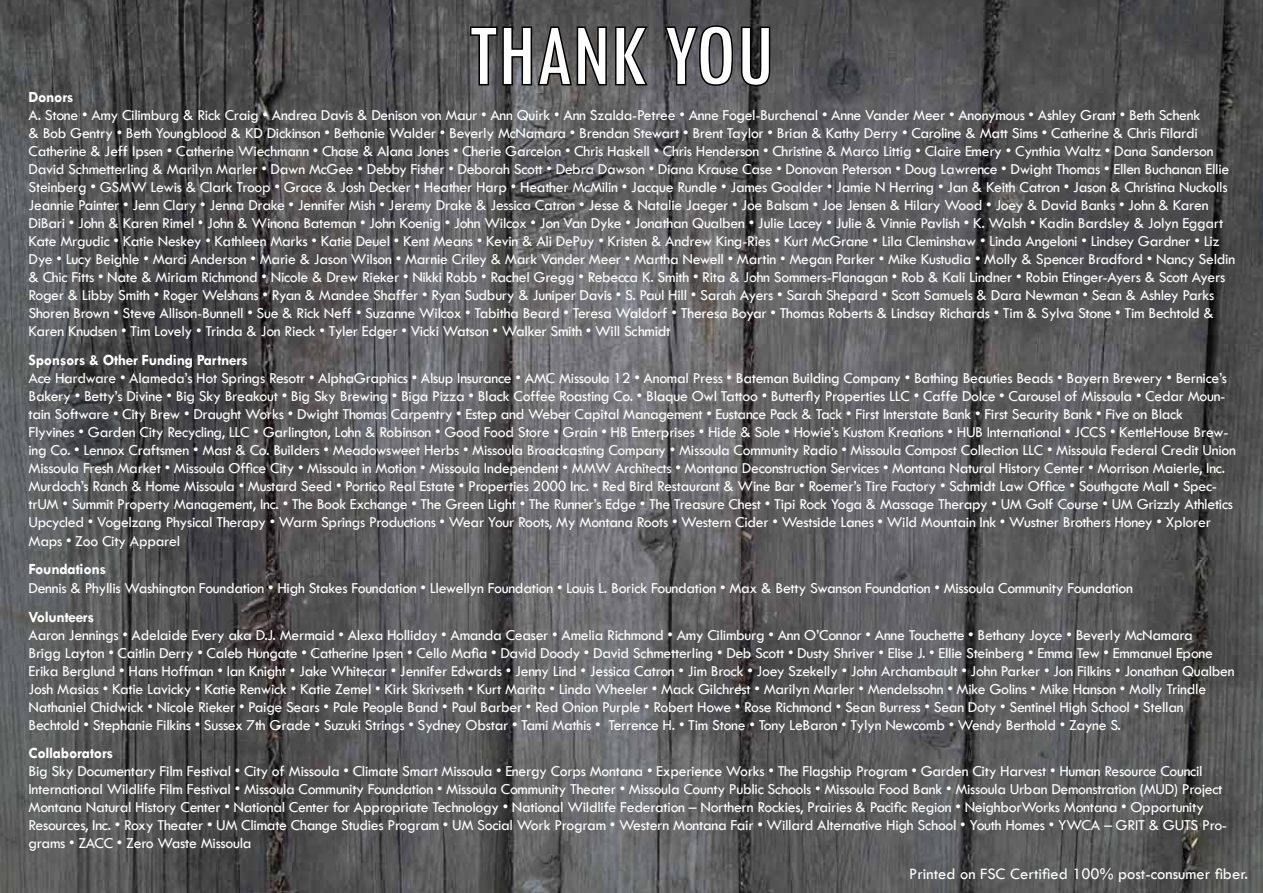
<style>
.page{position:relative;width:1263px;height:893px;background:#fff}
.page>*{position:absolute;margin:0;border:0;box-sizing:border-box;transform-origin:0 0}
.t1{font:condensed 90px "Tw Cen";color:#fff}
.t2{font:16.5px "Tw Cen";color:#fff}
.t3{font:15.75px/18px "Tw Cen";letter-spacing:-.02em;color:#fff}
.t4{font:700 15.75px "Tw Cen";letter-spacing:-.02em;color:#fff}
</style>
<div class="page">
<img style="left:0;top:0;width:1263px;height:893px">
<svg style="left:468px;top:24px;width:182px;height:63px;background:#3f3f3f"></svg>
<svg style="left:663px;top:24px;width:109px;height:64px;background:#3b3b3d"></svg>
<h1 class="t1" style="left:469px;top:1px;width:231px">THAN K YOU</h1>
<p class="t3" style="left:28px;top:106px;width:1208px">A. Stone • Amy Cilimburg &amp; Rick Craig • Andrea Davis &amp; Denison von Maur • Ann Quirk • Ann Szalda-Petree • Anne Fogel-Burchenal • Anne Vander Meer • Anonymous • Ashley Grant • Beth Schenk<br>&amp; Bob Gentry • Beth Youngblood &amp; KD Dickinson • Bethanie Walder • Beverly McNamara • Brendan Stewart • Brent Taylor • Brian &amp; Kathy Derry • Caroline &amp; Matt Sims • Catherine &amp; Chris Filardi Catherine &amp; Jeff Ipsen • Catherine Wiechmann • Chase &amp; Alana Jones • Cherie Garcelon • Chris Haskell • Chris Henderson • Christine &amp; Marco Littig • Claire Emery • Cynthia Waltz • Dana Sanderson David Schmetterling &amp; Marilyn Marler • Dawn McGee • Debby Fisher • Deborah Scott • Debra Dawson • Diana Krause Case • Donovan Peterson • Doug Lawrence • Dwight Thomas • Ellen Buchanan Ellie Steinberg • GSMW Lewis &amp; Clark Troop • Grace &amp; Josh Decker • Heather Harp • Heather McMilin • Jacque Rundle • James Goalder • Jamie N Herring • Jan &amp; Keith Catron • Jason &amp; Christina Nuckolls Jeannie Painter • Jenn Clary • Jenna Drake • Jennifer Mish • Jeremy Drake &amp; Jessica Catron • Jesse &amp; Natalie Jaeger • Joe Balsam • Joe Jensen &amp; Hilary Wood • Joey &amp; David Banks • John &amp; Karen DiBari • John &amp; Karen Rimel • John &amp; Winona Bateman • John Koenig • John Wilcox • Jon Van Dyke • Jonathan Qualben • Julie Lacey • Julie &amp; Vinnie Pavlish • K. Walsh • Kadin Bardsley &amp; Jolyn Eggart Kate Mrgudic • Katie Neskey • Kathleen Marks • Katie Deuel • Kent Means • Kevin &amp; Ali DePuy • Kristen &amp; Andrew King-Ries • Kurt McGrane • Lila Cleminshaw • Linda Angeloni • Lindsey Gardner • Liz Dye • Lucy Beighle • Marci Anderson • Marie &amp; Jason Wilson • Marnie Criley &amp; Mark Vander Meer • Martha Newell • Martin • Megan Parker • Mike Kustudia • Molly &amp; Spencer Bradford • Nancy Seldin &amp; Chic Fitts • Nate &amp; Miriam Richmond • Nicole &amp; Drew Rieker • Nikki Robb • Rachel Gregg • Rebecca K. Smith • Rita &amp; John Sommers-Flanagan • Rob &amp; Kali Lindner • Robin Etinger-Ayers &amp; Scott Ayers Roger &amp; Libby Smith • Roger Welshans • Ryan &amp; Mandee Shaffer • Ryan Sudbury &amp; Juniper Davis • S. Paul Hill • Sarah Ayers • Sarah Shepard • Scott Samuels &amp; Dara Newman • Sean &amp; Ashley Parks Shoren Brown • Steve Allison-Bunnell • Sue &amp; Rick Neff • Suzanne Wilcox • Tabitha Beard • Teresa Waldorf • Theresa Boyar • Thomas Roberts &amp; Lindsay Richards • Tim &amp; Sylva Stone • Tim Bechtold &amp; Karen Knudsen • Tim Lovely • Trinda &amp; Jon Rieck • Tyler Edger • Vicki Watson • Walker Smith • Will Schmidt</p>
<p class="t4" style="left:28px;top:350px;width:221px">Sponsors &amp; Other Funding Partners</p>
<p class="t3" style="left:28px;top:369px;width:1209px">Ace Hardware • Alameda’s Hot Springs Resotr • AlphaGraphics • Alsup Insurance • AMC Missoula 12 • Anomal Press • Bateman Building Company • Bathing Beauties Beads • Bayern Brewery • Bernice’s Bakery • Betty’s Divine • Big Sky Breakout • Big Sky Brewing • Biga Pizza • Black Coffee Roasting Co. • Blaque Owl Tattoo • Butterfly Properties LLC • Caffe Dolce • Carousel of Missoula • Cedar Moun&shy;tain Software • City Brew • Draught Works • Dwight Thomas Carpentry • Estep and Weber Capital Management • Eustance Pack &amp; Tack • First Interstate Bank • First Security Bank • Five on Black<br>Flyvines • Garden City Recycling, LLC • Garlington, Lohn &amp; Robinson • Good Food Store • Grain • HB Enterprises • Hide &amp; Sole • Howie’s Kustom Kreations • HUB International • JCCS • KettleHouse Brew&shy;ing Co. • Lennox Craftsmen • Mast &amp; Co. Builders • Meadowsweet Herbs • Missoula Broadcasting Company • Missoula Community Radio • Missoula Compost Collection LLC • Missoula Federal Credit Union Missoula Fresh Market • Missoula Office City • Missoula in Motion • Missoula Independent • MMW Architects • Montana Deconstruction Services • Montana Natural History Center • Morrison Maierle, Inc.<br>Murdoch’s Ranch &amp; Home Missoula • Mustard Seed • Portico Real Estate • Properties 2000 Inc. • Red Bird Restaurant &amp; Wine Bar • Roemer’s Tire Factory • Schmidt Law Office • Southgate Mall • Spec&shy;trUM • Summit Property Management, Inc. • The Book Exchange • The Green Light • The Runner’s Edge • The Treasure Chest • Tipi Rock Yoga &amp; Massage Therapy • UM Golf Course • UM Grizzly Athletics Upcycled • Vogelzang Physical Therapy • Warm Springs Productions • Wear Your Roots, My Montana Roots • Western Cider • Westside Lanes • Wild Mountain Ink • Wustner Brothers Honey • Xplorer Maps • Zoo City Apparel</p>
<p class="t4" style="left:28px;top:560px;width:79px">Foundations</p>
<p class="t3" style="left:28px;top:579px;width:1106px">Dennis &amp; Phyllis Washington Foundation • High Stakes Foundation • Llewellyn Foundation • Louis L. Borick Foundation • Max &amp; Betty Swanson Foundation • Missoula Community Foundation</p>
<p class="t4" style="left:28px;top:607px;width:67px">Volunteers</p>
<p class="t3" style="left:28px;top:626px;width:1208px">Aaron Jennings • Adelaide Every aka D.J. Mermaid • Alexa Holliday • Amanda Ceaser • Amelia Richmond • Amy Cilimburg • Ann O’Connor • Anne Touchette • Bethany Joyce • Beverly McNamara<br>Brigg Layton • Caitlin Derry • Caleb Hungate • Catherine Ipsen • Cello Mafia • David Doody • David Schmetterling • Deb Scott • Dusty Shriver • Elise J. • Ellie Steinberg • Emma Tew • Emmanuel Epone Erika Berglund • Hans Hoffman • Ian Knight • Jake Whitecar • Jennifer Edwards • Jenny Lind • Jessica Catron • Jim Brock • Joey Szekelly • John Archambault • John Parker • Jon Filkins • Jonathan Qualben Josh Masias • Katie Lavicky • Katie Renwick • Katie Zemel • Kirk Skrivseth • Kurt Marita • Linda Wheeler • Mack Gilchrest • Marilyn Marler • Mendelssohn • Mike Golins • Mike Hanson • Molly Trindle Nathaniel Chidwick • Nicole Rieker • Paige Sears • Pale People Band • Paul Barber • Red Onion Purple • Robert Howe • Rose Richmond • Sean Burress • Sean Doty • Sentinel High School • Stellan Bechtold • Stephanie Filkins • Sussex 7th Grade • Suzuki Strings • Sydney Obstar • Tami Mathis • Terrence H. • Tim Stone • Tony LeBaron • Tylyn Newcomb • Wendy Berthold • Zayne S.</p>
<p class="t4" style="left:28px;top:744px;width:86px">Collaborators</p>
<p class="t3" style="left:28px;top:762px;width:1200px">Big Sky Documentary Film Festival • City of Missoula • Climate Smart Missoula • Energy Corps Montana • Experience Works • The Flagship Program • Garden City Harvest • Human Resource Council International Wildlife Film Festival • Missoula Community Foundation • Missoula Community Theater • Missoula County Public Schools • Missoula Food Bank • Missoula Urban Demonstration (MUD) Project Montana Natural History Center • National Center for Appropriate Technology • National Wildlife Federation – Northern Rockies, Prairies &amp; Pacific Region • NeighborWorks Montana • Opportunity Resources, Inc. • Roxy Theater • UM Climate Change Studies Program • UM Social Work Program • Western Montana Fair • Willard Alternative High School • Youth Homes • YWCA – GRIT &amp; GUTS Pro&shy;grams • ZACC • Zero Waste Missoula</p>
<p class="t4" style="left:28px;top:88px;width:47px">Donors</p>
<p class="t2" style="left:909px;top:864px;width:341px">Printed on FSC Certified 100% post-consumer fiber.</p>
</div>
